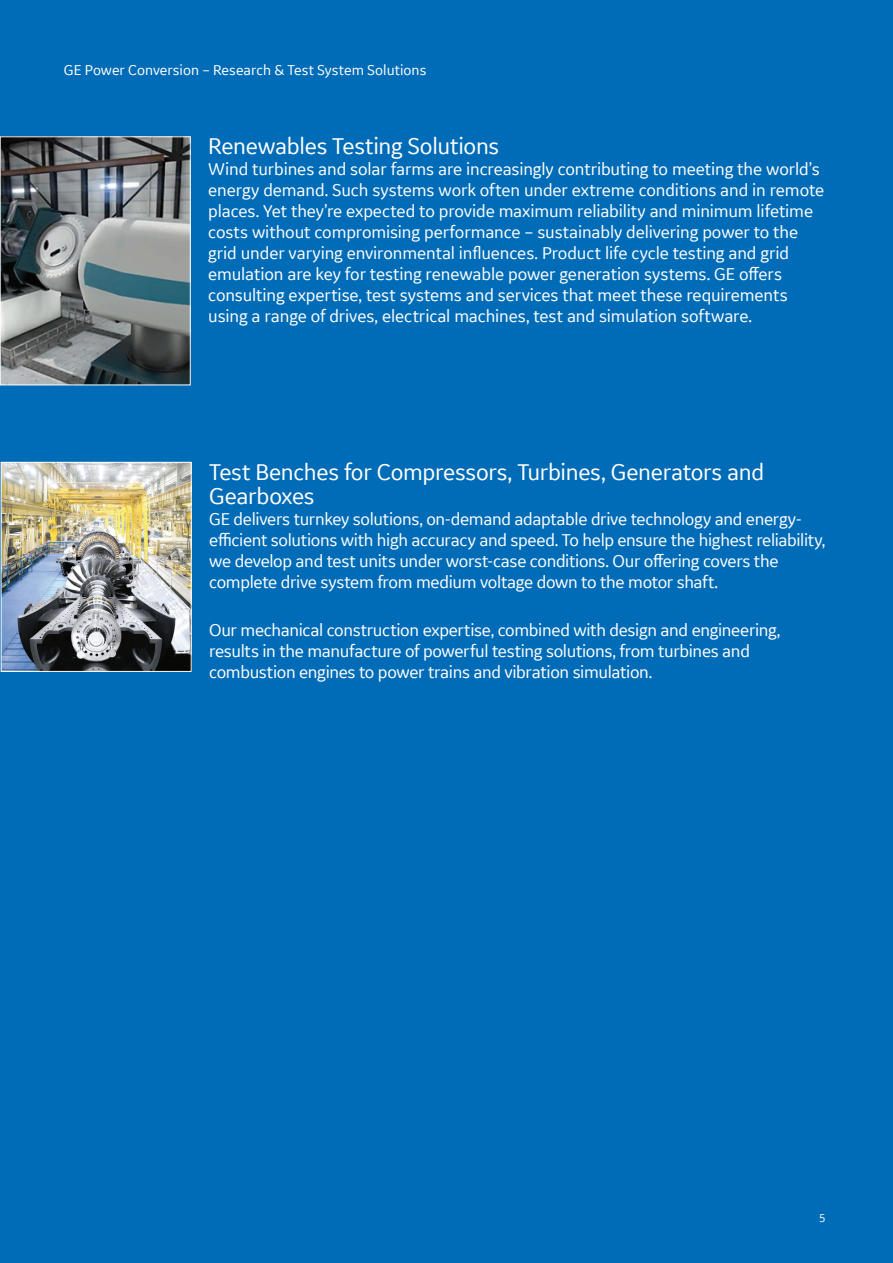
<style>
.page{position:relative;width:893px;height:1263px;background:#006cb7}
.page>*{position:absolute;margin:0;border:0;box-sizing:border-box;transform-origin:0 0}
.t1{font:24px/24px "GE Inspira Sans";letter-spacing:-.015em;color:#fff}
.t2{font:18px/21px "GE Inspira Sans";letter-spacing:-.01em;color:#fff}
.t3{font:15px "GE Inspira Sans";color:#fff}
.t4{font:12px "GE Inspira Sans";color:#fff}
</style>
<div class="page">
<img style="left:2px;top:139px;width:186px;height:244px">
<img style="left:3px;top:464px;width:186px;height:206px">
<div style="left:1px;top:462px;width:190px;height:210px;border:1px solid #fff"></div>
<p class="t3" style="left:64px;top:60px;width:364px">GE Power Conversion – Research &amp; Test System Solutions</p>
<h1 class="t1" style="left:208px;top:133px;width:292px">Renewables Testing Solutions</h1>
<p class="t2" style="left:208px;top:158px;width:617px">Wind turbines and solar farms are increasingly contributing to meeting the world’s energy demand. Such systems work often under extreme conditions and in remote places. Yet they’re expected to provide maximum reliability and minimum lifetime costs without compromising performance – sustainably delivering power to the grid under varying environmental influences. Product life cycle testing and grid emulation are key for testing renewable power generation systems. GE offers consulting expertise, test systems and services that meet these requirements using a range of drives, electrical machines, test and simulation software.</p>
<h1 class="t1" style="left:209px;top:459px;width:557px">Test Benches for Compressors, Turbines, Generators and<br>Gearboxes</h1>
<p class="t2" style="left:209px;top:508px;width:618px">GE delivers turnkey solutions, on-demand adaptable drive technology and energy&shy;efficient solutions with high accuracy and speed. To help ensure the highest reliability, we develop and test units under worst-case conditions. Our offering covers the complete drive system from medium voltage down to the motor shaft.</p>
<p class="t2" style="left:209px;top:619px;width:573px">Our mechanical construction expertise, combined with design and engineering, results in the manufacture of powerful testing solutions, from turbines and combustion engines to power trains and vibration simulation.</p>
<p class="t4" style="left:819px;top:1210px;width:8px">5</p>
</div>
